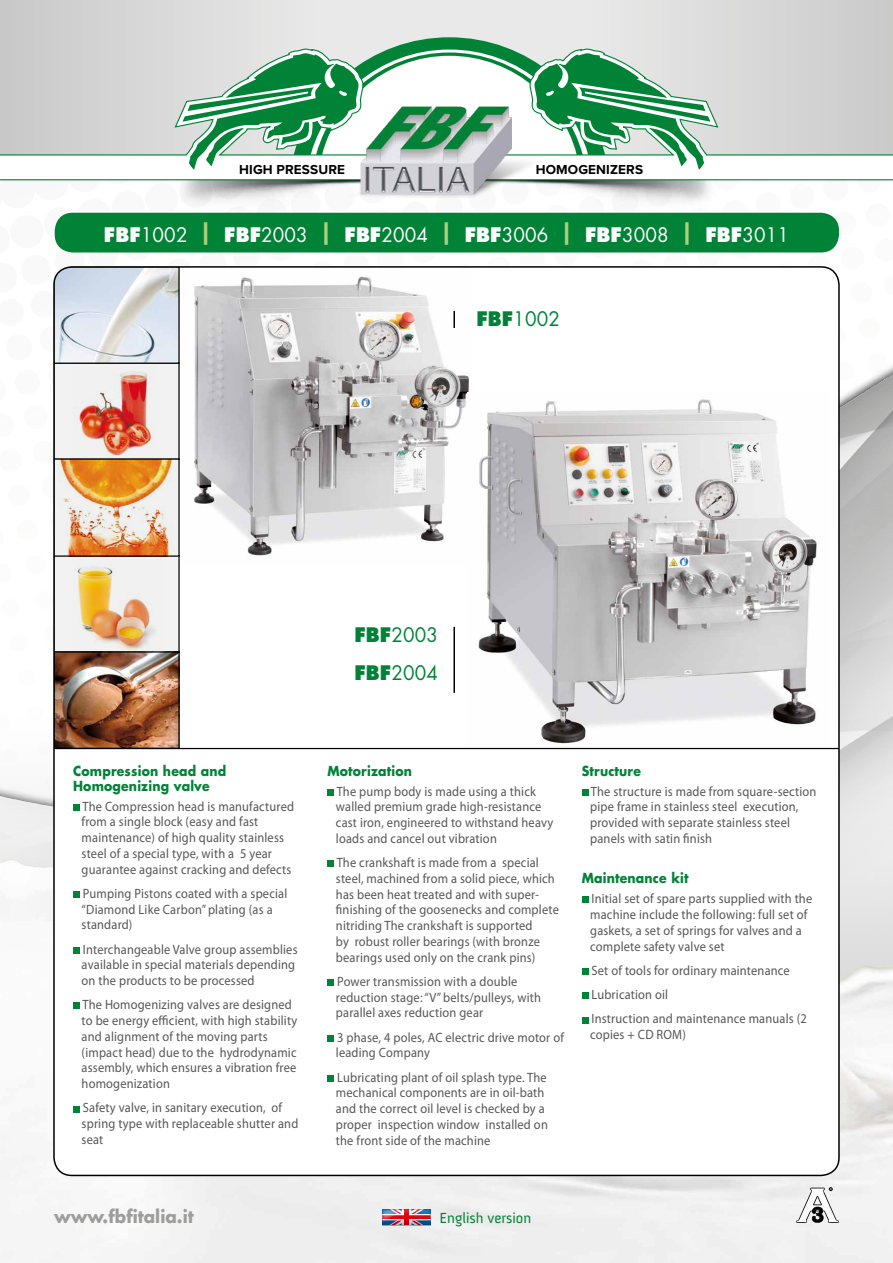
<style>
.page{position:relative;width:893px;height:1263px;background:#fff}
.page>*{position:absolute;margin:0;border:0;box-sizing:border-box;transform-origin:0 0}
.t1{font:19.5px "Futura LT";letter-spacing:.01em;color:#fff;scale:.96 1}
.t2{font:19.5px/37.5px "Futura LT";letter-spacing:.01em;color:#008337;scale:.96 1}
.t3{font:700 17.55px "Futura LT";color:#9d9d9c;scale:.96 1}
.t4{font:15px "Anivers";color:#008337}
.t5{font:13.5px/15.8px "Myriad Pro";letter-spacing:.015em;color:#575756;scale:.92 1}
.t6{font:700 13.5px/15px "Futura LT";letter-spacing:.015em;color:#008337;scale:.92 1}
.t7{font:700 13.5px "Proxima Nova";letter-spacing:.01em;color:#000}
.s1{font-weight:800}
.s2{font-weight:700;font-size:22.5px;color:#afd07b}
</style>
<div class="page">
<img style="left:53px;top:252px;width:840px;height:201px">
<img style="left:0;top:453px;width:893px;height:810px">
<svg style="left:0;top:0;width:893px;height:48px;background:#dcdcdc"></svg>
<div style="left:54px;top:267px;width:785px;height:908px;background:#fff;border-radius:18px"></div>
<div style="left:54px;top:363px;width:125px;height:96px;background:#f2f2f2"></div>
<img style="left:75px;top:372px;width:79px;height:84px">
<img style="left:56px;top:269px;width:122px;height:93px">
<div style="left:54px;top:267px;width:126px;height:97px;border:1px solid #000"></div>
<div style="left:54px;top:556px;width:125px;height:96px;background:#f2f2f2"></div>
<img style="left:77px;top:567px;width:78px;height:83px">
<img style="left:56px;top:653px;width:122px;height:94px">
<div style="left:54px;top:651px;width:126px;height:98px;border:1px solid #000"></div>
<div style="left:54px;top:459px;width:125px;height:97px;background:#f2f2f2"></div>
<img style="left:58px;top:460px;width:114px;height:95px">
<img style="left:194px;top:276px;width:275px;height:280px">
<img style="left:467px;top:393px;width:360px;height:355px">
<div style="left:55px;top:213px;width:784px;height:39px;background:#008337;border-radius:18px"></div>
<hr style="left:54px;top:748px;width:785px;height:1px;background:#000">
<hr style="left:453px;top:627px;width:2px;height:66px;background:#000">
<svg style="left:453px;top:311px;width:2px;height:17px"></svg>
<svg style="left:0;top:48px;width:893px;height:133px"></svg>
<svg style="left:182px;top:37px;width:528px;height:163px"></svg>
<img style="left:361px;top:106px;width:151px;height:89px">
<svg style="left:796px;top:1187px;width:43px;height:36px"></svg>
<div style="left:73px;top:804px;width:7px;height:6px;background:#008337"></div>
<div style="left:73px;top:891px;width:7px;height:7px;background:#008337"></div>
<div style="left:73px;top:947px;width:7px;height:6px;background:#008337"></div>
<div style="left:73px;top:1002px;width:7px;height:7px;background:#008337"></div>
<div style="left:73px;top:1105px;width:7px;height:7px;background:#008337"></div>
<div style="left:327px;top:789px;width:7px;height:6px;background:#008337"></div>
<div style="left:327px;top:860px;width:7px;height:7px;background:#008337"></div>
<div style="left:327px;top:979px;width:7px;height:7px;background:#008337"></div>
<div style="left:327px;top:1035px;width:7px;height:6px;background:#008337"></div>
<div style="left:327px;top:1075px;width:7px;height:6px;background:#008337"></div>
<svg style="left:582px;top:789px;width:6px;height:6px"></svg>
<div style="left:582px;top:896px;width:6px;height:7px;background:#008337"></div>
<div style="left:582px;top:968px;width:6px;height:7px;background:#008337"></div>
<div style="left:582px;top:992px;width:6px;height:7px;background:#008337"></div>
<div style="left:582px;top:1016px;width:6px;height:7px;background:#008337"></div>
<svg style="left:382px;top:1209px;width:49px;height:16px"></svg>
<p class="t7" style="left:239px;top:161px;width:107px">HIGH PRESSURE</p>
<p class="t7" style="left:536px;top:161px;width:109px">HOMOGENIZERS</p>
<h1 class="t1" style="left:104px;top:222px;width:715px"><span class="s1">FBF</span>1002 <span class="s2">|</span> <span class="s1">FBF</span>2003 <span class="s2">|</span> <span class="s1">FBF</span>2004 <span class="s2">|</span> <span class="s1">FBF</span>3006 <span class="s2">|</span> <span class="s1">FBF</span>3008 <span class="s2">|</span> <span class="s1">FBF</span>3011</h1>
<h1 class="t2" style="left:476px;top:301px;width:89px"><span class="s1">FBF</span>1002</h1>
<h1 class="t2" style="left:355px;top:617px;width:89px"><span class="s1">FBF</span>2003<br><span class="s1">FBF</span>2004</h1>
<p class="t6" style="left:73px;top:763px;width:168px">Compression head and<br>Homogenizing valve</p>
<p class="t5" style="left:82px;top:798px;width:232px">The Compression head is manufactured from a single block (easy and fast maintenance) of high quality stainless steel of a special type, with a 5 year guarantee against cracking and defects</p>
<p class="t5" style="left:82px;top:885px;width:225px">Pumping Pistons coated with a special “Diamond Like Carbon” plating (as a standard)</p>
<p class="t5" style="left:82px;top:941px;width:236px">Interchangeable Valve group assemblies available in special materials depending on the products to be processed</p>
<p class="t5" style="left:82px;top:997px;width:236px">The Homogenizing valves are designed to be energy efficient, with high stability and alignment of the moving parts (impact head) due to the hydrodynamic assembly, which ensures a vibration free homogenization</p>
<p class="t5" style="left:82px;top:1100px;width:237px">Safety valve, in sanitary execution, of spring type with replaceable shutter and seat</p>
<p class="t3" style="left:54px;top:1205px;width:147px">www.fbfitalia.it</p>
<p class="t6" style="left:327px;top:763px;width:93px">Motorization</p>
<p class="t5" style="left:336px;top:783px;width:238px">The pump body is made using a thick walled premium grade high-resistance cast iron, engineered to withstand heavy loads and cancel out vibration</p>
<p class="t5" style="left:336px;top:854px;width:244px">The crankshaft is made from a special steel, machined from a solid piece, which has been heat treated and with super&shy;finishing of the goosenecks and complete nitriding The crankshaft is supported<br>by robust roller bearings (with bronze bearings used only on the crank pins)</p>
<p class="t5" style="left:336px;top:973px;width:224px">Power transmission with a double reduction stage: “V” belts/pulleys, with parallel axes reduction gear</p>
<p class="t5" style="left:336px;top:1029px;width:249px">3 phase, 4 poles, AC electric drive motor of leading Company</p>
<p class="t5" style="left:336px;top:1069px;width:232px">Lubricating plant of oil splash type. The mechanical components are in oil-bath and the correct oil level is checked by a proper inspection window installed on the front side of the machine</p>
<p class="t6" style="left:582px;top:763px;width:66px">Structure</p>
<p class="t5" style="left:590px;top:783px;width:247px">The structure is made from square-section pipe frame in stainless steel execution, provided with separate stainless steel panels with satin finish</p>
<p class="t6" style="left:582px;top:871px;width:118px">Maintenance kit</p>
<p class="t5" style="left:590px;top:891px;width:243px">Initial set of spare parts supplied with the machine include the following: full set of gaskets, a set of springs for valves and a complete safety valve set</p>
<p class="t5" style="left:591px;top:958px;width:236px;line-height:24.3px">Set of tools for ordinary maintenance<br>Lubrication oil<br>Instruction and maintenance manuals (2</p>
<p class="t5" style="left:590px;top:1026px;width:106px">copies + CD ROM)</p>
<p class="t4" style="left:439px;top:1210px;width:93px">English version</p>
</div>
